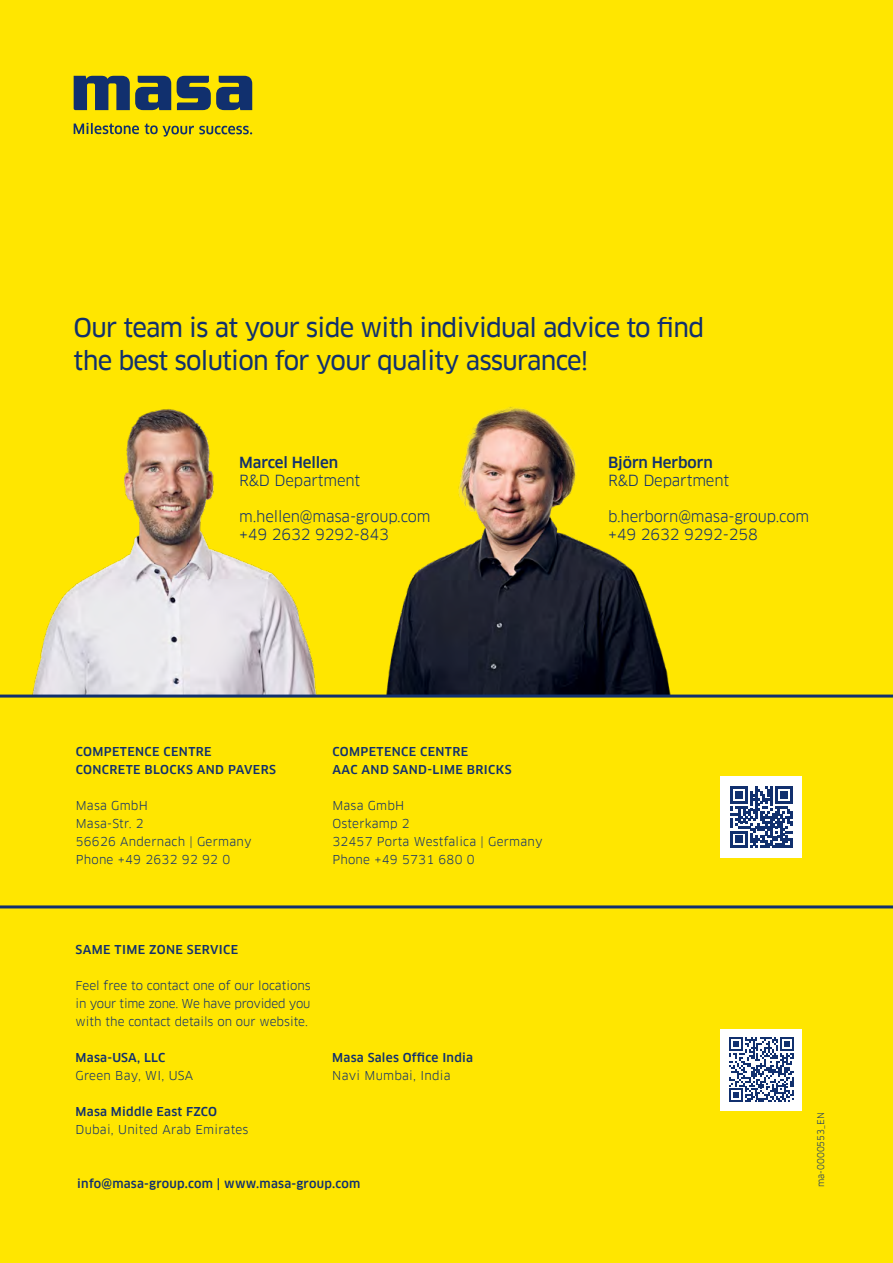
<style>
.page{position:relative;width:893px;height:1263px;background:#ffe600}
.page>*{position:absolute;margin:0;border:0;box-sizing:border-box;transform-origin:0 0}
.Subline_Überschrift_Blau_16_8pt{font:25.2px/33.6px "Clan Pro News";letter-spacing:-.03em;color:#11306e}
.Copy_blau{font:15px/18px "Clan Pro";letter-spacing:-.01em;color:#11306e}
._07_Copytext_Blau_Book_8pt{font:12px/18px "Clan Pro";letter-spacing:.02em;color:#11306e}
._07_Copytext_Blau_Book_8pt-2{font:500 12px/18px "Clan Pro";letter-spacing:.02em;color:#11306e}
._06_Copytext_Blau_Medium_8pt{font:500 12px "Clan Pro";letter-spacing:.03em;color:#11306e}
.H1_Überschrift_Blau{font:9px "Clan Pro";color:#11306e}
.s1{font-weight:500}
.s2{font-weight:400}
</style>
<div class="page">
<svg style="left:74px;top:123px;width:65px;height:11px"></svg>
<svg style="left:145px;top:123px;width:107px;height:14px"></svg>
<svg style="left:177px;top:76px;width:75px;height:34px"></svg>
<svg style="left:74px;top:76px;width:97px;height:34px"></svg>
<img style="left:32px;top:409px;width:247px;height:285px">
<img style="left:279px;top:407px;width:392px;height:287px">
<hr style="left:0;top:694px;width:893px;height:3px;background:#11306e">
<hr style="left:0;top:905px;width:893px;height:3px;background:#11306e">
<div style="left:721px;top:776px;width:81px;height:82px;background:#fff"></div>
<svg style="left:731px;top:786px;width:61px;height:62px"></svg>
<div style="left:721px;top:1029px;width:81px;height:81px;background:#fff"></div>
<svg style="left:729px;top:1037px;width:65px;height:65px"></svg>
<p class="Subline_Überschrift_Blau_16_8pt" style="left:74px;top:311px;width:632px">Our team is at your side with individual advice to find the best solution for your quality assurance!</p>
<p class="Copy_blau" style="left:239px;top:453px;width:123px"><span class="s1">Marcel Hellen<br></span>R&amp;D Department</p>
<p class="Copy_blau" style="left:239px;top:507px;width:193px">m.hellen@masa-group.com</p>
<p class="Copy_blau" style="left:239px;top:525px;width:151px">+49 2632 9292-843</p>
<p class="Copy_blau" style="left:608px;top:453px;width:123px"><span class="s1">Björn Herborn<br></span>R&amp;D Department</p>
<p class="Copy_blau" style="left:608px;top:507px;width:202px">b.herborn@masa-group.com</p>
<p class="Copy_blau" style="left:608px;top:525px;width:151px">+49 2632 9292-258</p>
<p class="_06_Copytext_Blau_Medium_8pt" style="left:76px;top:745px;width:137px">COMPETENCE CENTRE</p>
<p class="_06_Copytext_Blau_Medium_8pt" style="left:76px;top:763px;width:202px">CONCRETE BLOCKS AND PAVERS</p>
<p class="_07_Copytext_Blau_Book_8pt" style="left:76px;top:797px;width:73px">Masa GmbH</p>
<p class="_07_Copytext_Blau_Book_8pt" style="left:76px;top:815px;width:70px">Masa-Str. 2</p>
<p class="_07_Copytext_Blau_Book_8pt" style="left:76px;top:833px;width:177px">56626 Andernach | Germany</p>
<p class="_07_Copytext_Blau_Book_8pt" style="left:76px;top:851px;width:156px">Phone +49 2632 92 92 0</p>
<p class="_06_Copytext_Blau_Medium_8pt" style="left:332px;top:745px;width:137px">COMPETENCE CENTRE</p>
<p class="_06_Copytext_Blau_Medium_8pt" style="left:332px;top:763px;width:181px">AAC AND SAND-LIME BRICKS</p>
<p class="_07_Copytext_Blau_Book_8pt" style="left:332px;top:797px;width:73px">Masa GmbH</p>
<p class="_07_Copytext_Blau_Book_8pt" style="left:332px;top:815px;width:79px">Osterkamp 2</p>
<p class="_07_Copytext_Blau_Book_8pt" style="left:332px;top:833px;width:212px">32457 Porta Westfalica | Germany</p>
<p class="_07_Copytext_Blau_Book_8pt" style="left:332px;top:851px;width:144px">Phone +49 5731 680 0</p>
<p class="_07_Copytext_Blau_Book_8pt-2" style="left:76px;top:941px;width:164px">SAME TIME ZONE SERVICE</p>
<p class="_07_Copytext_Blau_Book_8pt" style="left:76px;top:977px;width:237px;text-align:justify">Feel free to contact one of our locations in your time zone. We have provided you with the contact details on our website.</p>
<p class="_07_Copytext_Blau_Book_8pt" style="left:76px;top:1049px;width:119px"><span class="s1">Masa-USA, LLC<br></span>Green Bay, WI, USA</p>
<p class="_07_Copytext_Blau_Book_8pt" style="left:76px;top:1103px;width:174px"><span class="s1">Masa Middle East FZCO<br></span>Dubai, United Arab Emirates</p>
<p class="_07_Copytext_Blau_Book_8pt-2" style="left:332px;top:1049px;width:142px">Masa Sales Office India<br><span class="s2">Navi Mumbai, India</span></p>
<p class="_07_Copytext_Blau_Book_8pt-2" style="left:77px;top:1175px;width:285px">info@masa-group.com | www.masa-group.com</p>
<p class="H1_Überschrift_Blau" style="left:816px;top:1187px;width:76px;rotate:-90deg">ma-0000553_EN</p>
</div>
